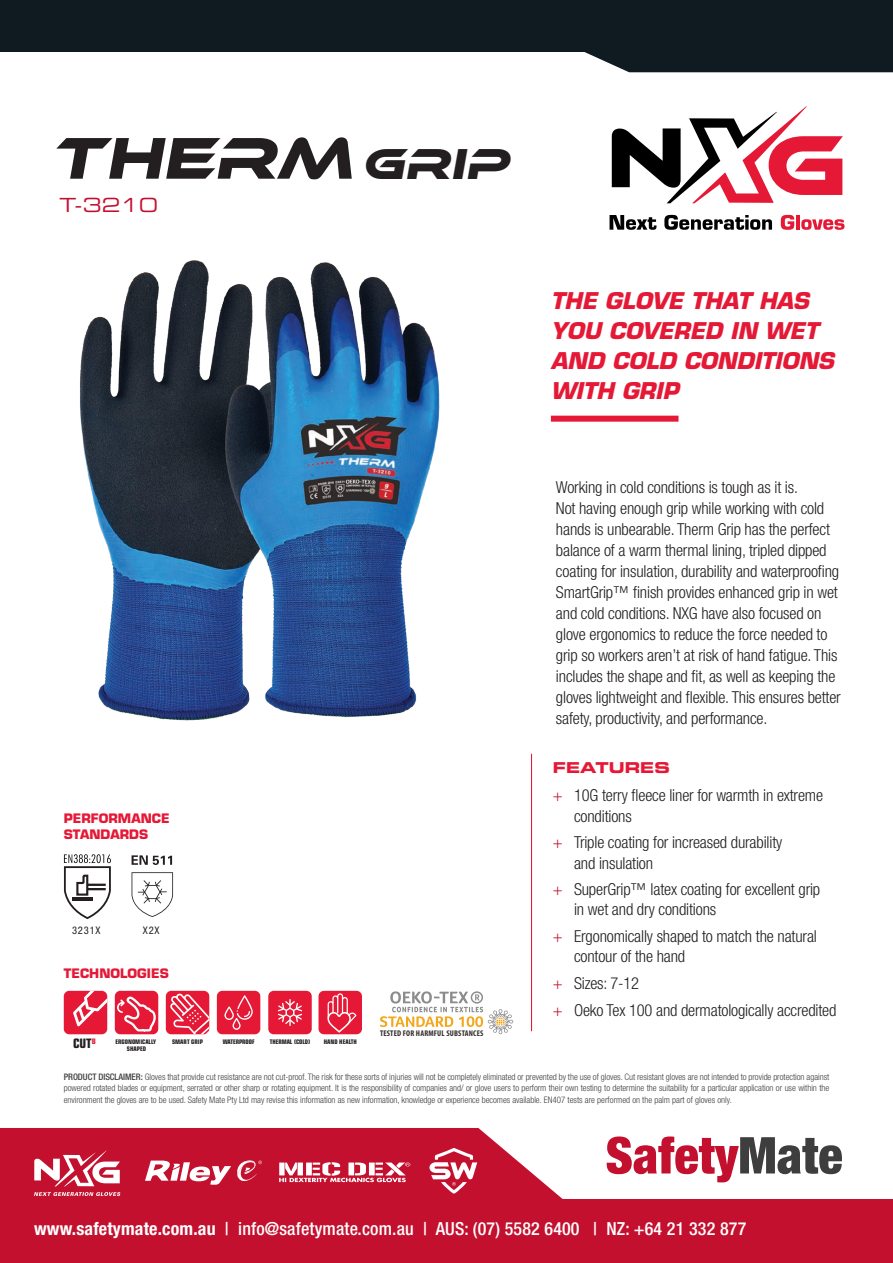
<style>
.page{position:relative;width:893px;height:1263px;background:#fff}
.page>*{position:absolute;margin:0;border:0;box-sizing:border-box;transform-origin:0 0}
.t1{font:italic 60.75px "Ethnocentric Rg";color:#231f20}
.t2{font:italic 700 22.5px/30px "Eurostile";letter-spacing:-.005em;color:#e51836}
.t3{font:19.5px "Eurostile Extended Two";color:#c3102f}
.t4{font:500 condensed 18px "Helvetica Neue";letter-spacing:.01em;color:#fff}
.t5{font:300 condensed 16.5px/21px "Helvetica Neue";letter-spacing:-.01em;color:#231f20}
.t6{font:15px "Eurostile Bold Extended Two";color:#e51836}
.t7{font:700 condensed 13.05px "Eurostile";color:#231f20}
.t8{font:700 12.75px/16.5px "Eurostile";color:#e51836}
.t9{font:condensed 10.5px "Helvetica Neue";letter-spacing:.08em;color:#231f20}
.t10{font:300 condensed 9px/11.7px "Helvetica Neue";color:#3e3e3f;text-align:justify}
.t11{font:700 condensed 8.25px "Myriad Pro";letter-spacing:.02em;color:#322c2b}
.t12{font:700 condensed 6.3px/6.9px "Eurostile";color:#231f20;text-align:center}
.s1{font-size:44.55px}
.s2{color:#c3102f}
.s3{font-weight:500}
.s4{font-weight:700}
</style>
<div class="page">
<svg style="left:470px;top:51px;width:423px;height:21px"></svg>
<div style="left:0;top:0;width:893px;height:51px;background:#101a21"></div>
<svg style="left:0;top:1128px;width:563px;height:71px;background:#c92944"></svg>
<div style="left:0;top:1199px;width:893px;height:64px;background:#c3102f"></div>
<svg style="left:279px;top:1162px;width:131px;height:20px"></svg>
<svg style="left:145px;top:1160px;width:117px;height:25px"></svg>
<svg style="left:607px;top:1136px;width:235px;height:46px"></svg>
<svg style="left:34px;top:1150px;width:86px;height:36px"></svg>
<svg style="left:34px;top:1192px;width:87px;height:4px"></svg>
<svg style="left:429px;top:1148px;width:48px;height:45px"></svg>
<hr style="left:531px;top:754px;width:1px;height:277px;background:#e51836">
<div style="left:551px;top:416px;width:127px;height:6px;background:#e51836"></div>
<img style="left:80px;top:260px;width:360px;height:461px">
<div style="left:64px;top:991px;width:43px;height:43px;background:#e51836;border-radius:5px"></div>
<svg style="left:73px;top:991px;width:34px;height:35px"></svg>
<div style="left:115px;top:991px;width:43px;height:43px;background:#e51836;border-radius:5px"></div>
<svg style="left:117px;top:996px;width:40px;height:37px"></svg>
<div style="left:166px;top:991px;width:43px;height:43px;background:#e51836;border-radius:5px"></div>
<svg style="left:170px;top:993px;width:39px;height:41px"></svg>
<div style="left:217px;top:991px;width:43px;height:43px;background:#e51836;border-radius:5px"></div>
<svg style="left:224px;top:995px;width:29px;height:35px"></svg>
<div style="left:268px;top:991px;width:44px;height:43px;background:#e51836;border-radius:5px"></div>
<svg style="left:278px;top:999px;width:24px;height:27px"></svg>
<svg style="left:64px;top:854px;width:47px;height:65px"></svg>
<hr style="left:72px;top:897px;width:21px;height:3px;background:#231f20">
<svg style="left:132px;top:855px;width:40px;height:10px"></svg>
<svg style="left:132px;top:872px;width:41px;height:45px"></svg>
<svg style="left:612px;top:106px;width:231px;height:97px"></svg>
<svg style="left:609px;top:215px;width:47px;height:15px"></svg>
<svg style="left:664px;top:215px;width:108px;height:15px"></svg>
<svg style="left:781px;top:215px;width:13px;height:15px"></svg>
<hr style="left:796px;top:215px;width:3px;height:15px;background:#e51836">
<svg style="left:801px;top:219px;width:43px;height:11px"></svg>
<svg style="left:380px;top:991px;width:133px;height:43px"></svg>
<div style="left:319px;top:991px;width:43px;height:43px;background:#e51836;border-radius:5px"></div>
<svg style="left:327px;top:993px;width:29px;height:40px"></svg>
<p class="t1" style="left:51px;top:121px;width:460px">THERM <span class="s1">GRIP</span></p>
<p class="t3" style="left:60px;top:192px;width:100px">T-3210</p>
<p class="t8" style="left:64px;top:809px;width:107px">PERFORMANCE<br>STANDARDS</p>
<p class="t9" style="left:72px;top:924px;width:30px">3231X</p>
<p class="t9" style="left:143px;top:924px;width:18px">X2X</p>
<p class="t8" style="left:64px;top:965px;width:107px">TECHNOLOGIES</p>
<p class="t7" style="left:73px;top:1036px;width:24px">CUT<sup>B</sup></p>
<p class="t12" style="left:115px;top:1038px;width:42px">ERGONOMICALLY<br>SHAPED</p>
<p class="t12" style="left:172px;top:1038px;width:32px">SMART GRIP</p>
<p class="t12" style="left:223px;top:1038px;width:33px">WATERPROOF</p>
<p class="t12" style="left:270px;top:1038px;width:42px">THERMAL (COLD)</p>
<p class="t12" style="left:324px;top:1038px;width:35px">HAND HEALTH</p>
<p class="t11" style="left:380px;top:1028px;width:105px">TESTED FOR HARMFUL SUBSTANCES</p>
<p class="t2" style="left:551px;top:285px;width:285px">THE GLOVE THAT HAS<br>YOU COVERED IN WET<br>AND COLD CONDITIONS<br>WITH GRIP</p>
<p class="t5" style="left:556px;top:477px;width:286px">Working in cold conditions is tough as it is.<br>Not having enough grip while working with cold hands is unbearable. Therm Grip has the perfect balance of a warm thermal lining, tripled dipped coating for insulation, durability and waterproofing SmartGrip™ finish provides enhanced grip in wet and cold conditions. NXG have also focused on glove ergonomics to reduce the force needed to grip so workers aren’t at risk of hand fatigue. This includes the shape and fit, as well as keeping the gloves lightweight and flexible. This ensures better safety, productivity, and performance.</p>
<p class="t6" style="left:553px;top:757px;width:119px">FEATURES</p>
<p class="t5" style="left:574px;top:785px;width:251px;line-height:20.2px;text-indent:-21px"><span class="s2">+</span> 10G terry fleece liner for warmth in extreme conditions</p>
<p class="t5" style="left:574px;top:832px;width:210px;line-height:20.2px;text-indent:-21px"><span class="s2">+</span> Triple coating for increased durability and insulation</p>
<p class="t5" style="left:574px;top:879px;width:248px;line-height:20.2px;text-indent:-21px"><span class="s2">+</span> SuperGrip™ latex coating for excellent grip in wet and dry conditions</p>
<p class="t5" style="left:574px;top:926px;width:244px;line-height:20.2px;text-indent:-21px"><span class="s2">+</span> Ergonomically shaped to match the natural contour of the hand</p>
<p class="t5" style="left:553px;top:972px;width:88px"><span class="s2">+</span> Sizes: 7-12</p>
<p class="t5" style="left:553px;top:999px;width:285px"><span class="s2">+</span> Oeko Tex 100 and dermatologically accredited</p>
<p class="t10" style="left:64px;top:1070px;width:767px"><span class="s3">PRODUCT DISCLAIMER:</span> Gloves that provide cut resistance are not cut-proof. The risk for these sorts of injuries will not be completely eliminated or prevented by the use of gloves. Cut resistant gloves are not intended to provide protection against powered rotated blades or equipment, serrated or other sharp or rotating equipment. It is the responsibility of companies and/ or glove users to perform their own testing to determine the suitability for a particular application or use within the environment the gloves are to be used. Safety Mate Pty Ltd may revise this information as new information, knowledge or experience becomes available. EN407 tests are performed on the palm part of gloves only.</p>
<p class="t4" style="left:34px;top:1218px;width:714px"><span class="s4">www.safetymate.com.au</span> | info@safetymate.com.au | AUS: (07) 5582 6400 | NZ: +64 21 332 877</p>
</div>
